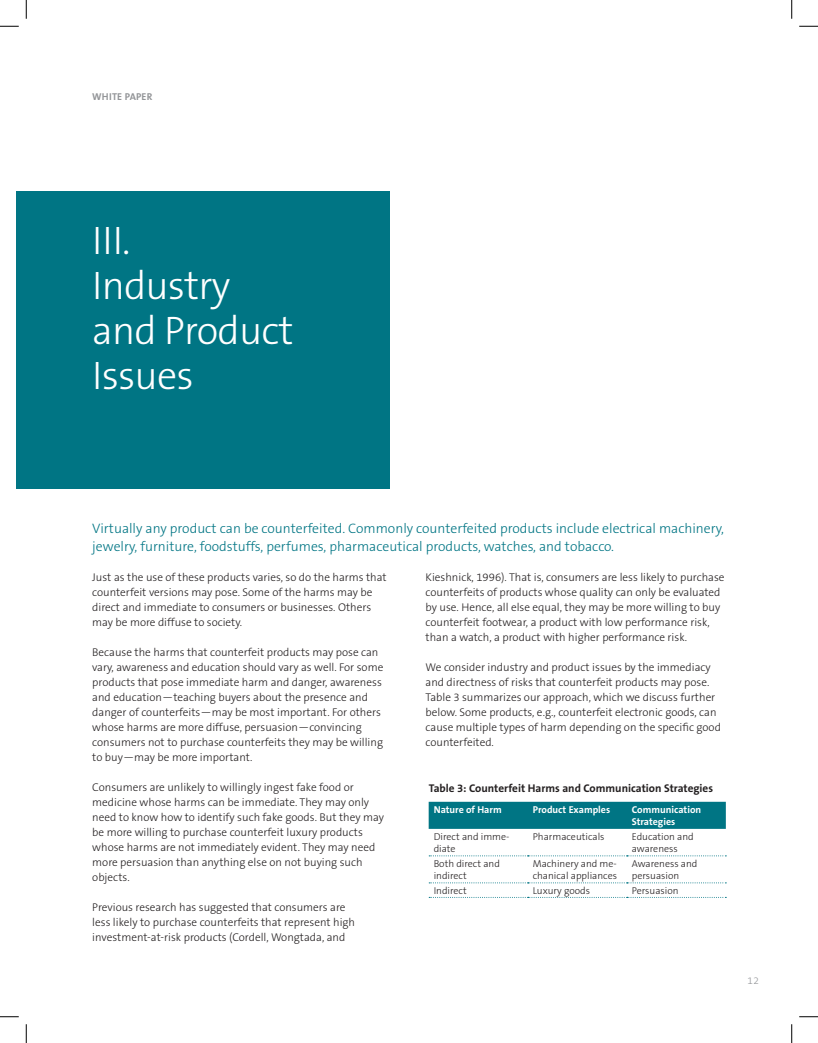
<style>
.page{position:relative;width:818px;height:1043px;background:#fff}
.page>*{position:absolute;margin:0;border:0;box-sizing:border-box;transform-origin:0 0}
.t1{font:300 40px/45px "The Sans B3";letter-spacing:-.02em;color:#fff}
.t2{font:300 13.75px/17.5px "The Sans B3";color:#007584}
.t3{font:300 11.25px/15px "The Sans B3";color:#231f20}
.t4{font:700 11.25px "The Sans B7";color:#231f20}
.t5{font:300 10px/12.5px "The Sans B3";color:#231f20}
.t6{font:700 10px/12.5px "The Sans B7";color:#fff}
.t7{font:700 10px "The Sans B7";letter-spacing:.02em;color:#939598}
.t8{font:300 10px "The Sans B3";color:#939598}
</style>
<div class="page">
<div style="left:16px;top:191px;width:373px;height:297px;background:#007584"></div>
<div style="left:428px;top:801px;width:297px;height:27px;background:#007584"></div>
<svg style="left:429px;top:855px;width:297px;height:1px"></svg>
<svg style="left:429px;top:882px;width:297px;height:1px"></svg>
<svg style="left:0;top:25px;width:19px;height:2px"></svg>
<svg style="left:799px;top:25px;width:19px;height:2px"></svg>
<svg style="left:0;top:1016px;width:19px;height:1px"></svg>
<svg style="left:799px;top:1016px;width:19px;height:1px"></svg>
<svg style="left:25px;top:0;width:2px;height:19px"></svg>
<svg style="left:25px;top:1024px;width:2px;height:18px"></svg>
<svg style="left:791px;top:0;width:1px;height:19px"></svg>
<svg style="left:791px;top:1024px;width:1px;height:18px"></svg>
<p class="t7" style="left:92px;top:91px;width:62px">WHITE PAPER</p>
<p class="t1" style="left:92px;top:220px;width:40px">III.</p>
<p class="t1" style="left:92px;top:265px;width:203px">Industry and Product<br>Issues</p>
<p class="t2" style="left:92px;top:520px;width:633px">Virtually any product can be counterfeited. Commonly counterfeited products include electrical machinery, jewelry, furniture, foodstuffs, perfumes, pharmaceutical products, watches, and tobacco.</p>
<p class="t3" style="left:92px;top:570px;width:296px">Just as the use of these products varies, so do the harms that counterfeit versions may pose. Some of the harms may be direct and immediate to consumers or businesses. Others may be more diffuse to society.</p>
<p class="t3" style="left:92px;top:645px;width:292px">Because the harms that counterfeit products may pose can vary, awareness and education should vary as well. For some products that pose immediate harm and danger, awareness and education—teaching buyers about the presence and danger of counterfeits—may be most important. For others whose harms are more diffuse, persuasion—convincing consumers not to purchase counterfeits they may be willing to buy—may be more important.</p>
<p class="t3" style="left:92px;top:780px;width:293px">Consumers are unlikely to willingly ingest fake food or medicine whose harms can be immediate. They may only need to know how to identify such fake goods. But they may be more willing to purchase counterfeit luxury products whose harms are not immediately evident. They may need more persuasion than anything else on not buying such objects.</p>
<p class="t3" style="left:92px;top:900px;width:264px">Previous research has suggested that consumers are less likely to purchase counterfeits that represent high investment-at-risk products (Cordell, Wongtada, and</p>
<p class="t3" style="left:425px;top:570px;width:300px">Kieshnick, 1996). That is, consumers are less likely to purchase counterfeits of products whose quality can only be evaluated by use. Hence, all else equal, they may be more willing to buy counterfeit footwear, a product with low performance risk, than a watch, a product with higher performance risk.</p>
<p class="t3" style="left:425px;top:660px;width:297px">We consider industry and product issues by the immediacy and directness of risks that counterfeit products may pose.<br>Table 3 summarizes our approach, which we discuss further below. Some products, e.g., counterfeit electronic goods, can cause multiple types of harm depending on the specific good counterfeited.</p>
<p class="t4" style="left:428px;top:782px;width:286px">Table 3: Counterfeit Harms and Communication Strategies</p>
<p class="t6" style="left:433px;top:803px;width:69px">Nature of Harm</p>
<p class="t6" style="left:532px;top:803px;width:79px">Product Examples</p>
<p class="t6" style="left:631px;top:803px;width:71px">Communication<br>Strategies</p>
<p class="t5" style="left:433px;top:830px;width:77px">Direct and imme&shy;diate</p>
<p class="t5" style="left:532px;top:830px;width:73px">Pharmaceuticals</p>
<p class="t5" style="left:631px;top:830px;width:63px">Education and awareness</p>
<p class="t5" style="left:433px;top:857px;width:68px">Both direct and indirect</p>
<p class="t5" style="left:532px;top:857px;width:86px">Machinery and me&shy;chanical appliances</p>
<p class="t5" style="left:631px;top:857px;width:67px">Awareness and persuasion</p>
<p class="t5" style="left:433px;top:884px;width:35px">Indirect</p>
<p class="t5" style="left:532px;top:884px;width:59px">Luxury goods</p>
<p class="t5" style="left:631px;top:884px;width:48px">Persuasion</p>
<p class="t8" style="left:747px;top:975px;width:13px">12</p>
</div>
